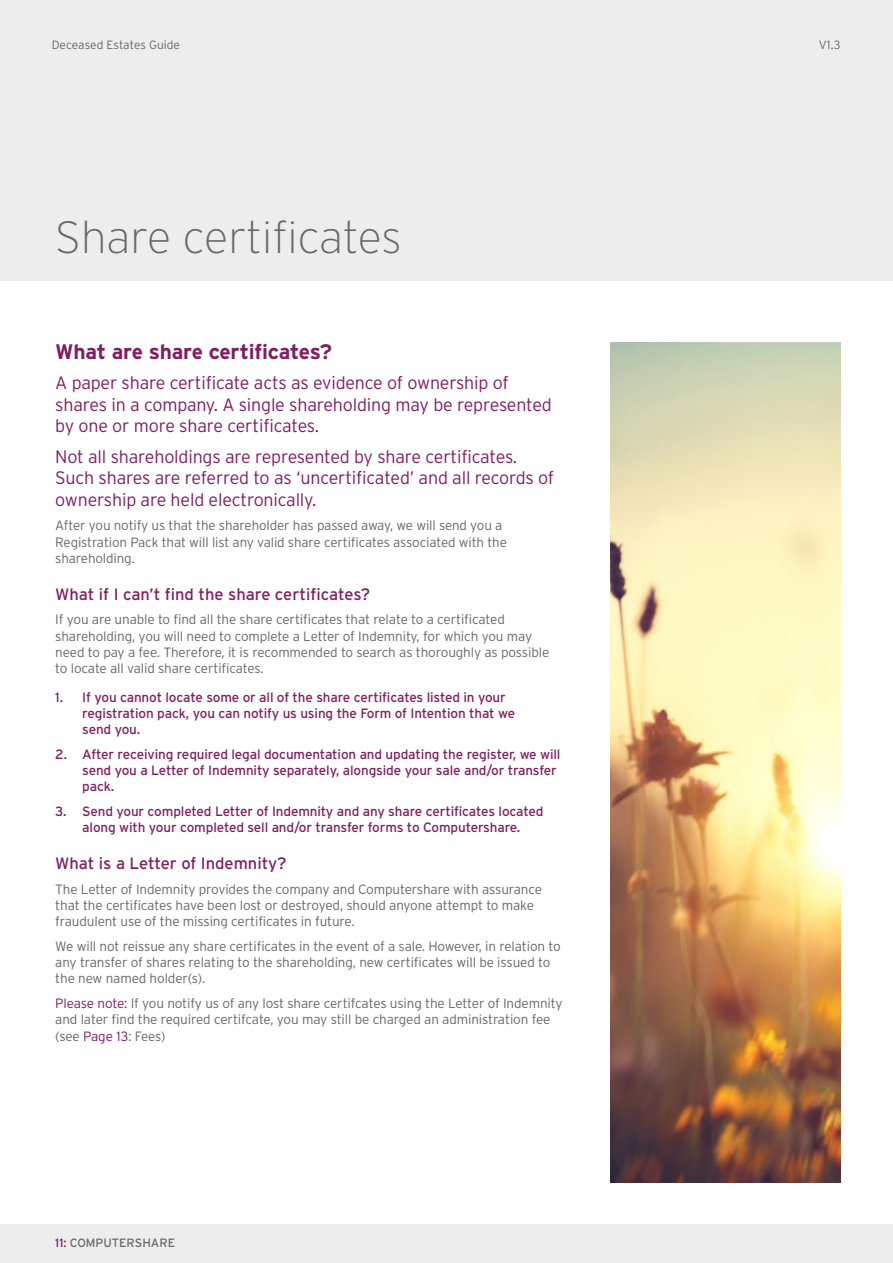
<style>
.page{position:relative;width:893px;height:1263px;background:#fff}
.page>*{position:absolute;margin:0;border:0;box-sizing:border-box;transform-origin:0 0}
.t1{font:200 45px "Interstate";color:#686868}
.t2{font:700 21px "Interstate";letter-spacing:-.01em;color:#7f1f61}
.t3{font:300 18px/21.6px "Interstate";letter-spacing:-.01em;color:#7f1f61}
.t4{font:16.5px "Interstate";color:#7f1f61}
.t5{font:300 13.5px/16.2px "Interstate";letter-spacing:-.01em;color:#686868}
.t6{font:13.5px/16.2px "Interstate";letter-spacing:-.01em;color:#7f1f61}
.t7{font:300 12px "Interstate";color:#686868}
.t8{font:12px "Interstate";color:#686868}
.s1{color:#7f1f61}
</style>
<div class="page">
<div style="left:0;top:1225px;width:893px;height:38px;background:#ededed"></div>
<div style="left:0;top:0;width:893px;height:281px;background:#ededed"></div>
<img style="left:610px;top:342px;width:230px;height:840px">
<p class="t7" style="left:52px;top:38px;width:130px">Deceased Estates Guide</p>
<p class="t7" style="left:819px;top:38px;width:23px">V1.3</p>
<h1 class="t1" style="left:55px;top:213px;width:348px">Share certificates</h1>
<h2 class="t2" style="left:55px;top:340px;width:278px">What are share certificates?</h2>
<h3 class="t3" style="left:55px;top:372px;width:498px">A paper share certificate acts as evidence of ownership of shares in a company. A single shareholding may be represented by one or more share certificates.</h3>
<h3 class="t3" style="left:55px;top:445px;width:500px">Not all shareholdings are represented by share certificates.<br>Such shares are referred to as ‘uncertificated’ and all records of ownership are held electronically.</h3>
<p class="t5" style="left:55px;top:517px;width:453px">After you notify us that the shareholder has passed away, we will send you a<br>Registration Pack that will list any valid share certificates associated with the shareholding.</p>
<p class="t4" style="left:55px;top:585px;width:317px">What if I can’t find the share certificates?</p>
<p class="t5" style="left:55px;top:611px;width:496px">If you are unable to find all the share certificates that relate to a certificated shareholding, you will need to complete a Letter of Indemnity, for which you may need to pay a fee. Therefore, it is recommended to search as thoroughly as possible to locate all valid share certificates.</p>
<p class="t6" style="left:82px;top:689px;width:434px;text-indent:-27px">1. If you cannot locate some or all of the share certificates listed in your registration pack, you can notify us using the Form of Intention that we send you.</p>
<p class="t6" style="left:82px;top:746px;width:480px;text-indent:-27px">2. After receiving required legal documentation and updating the register, we will send you a Letter of Indemnity separately, alongside your sale and/or transfer pack.</p>
<p class="t6" style="left:55px;top:803px;width:490px;text-align:center">3. Send your completed Letter of Indemnity and any share certificates located along with your completed sell and/or transfer forms to Computershare.</p>
<p class="t4" style="left:55px;top:854px;width:233px">What is a Letter of Indemnity?</p>
<p class="t5" style="left:55px;top:881px;width:488px">The Letter of Indemnity provides the company and Computershare with assurance that the certificates have been lost or destroyed, should anyone attempt to make fraudulent use of the missing certificates in future.</p>
<p class="t5" style="left:55px;top:938px;width:507px">We will not reissue any share certificates in the event of a sale. However, in relation to any transfer of shares relating to the shareholding, new certificates will be issued to the new named holder(s).</p>
<p class="t5" style="left:55px;top:995px;width:509px"><span class="s1">Please note:</span> If you notify us of any lost share certifcates using the Letter of Indemnity and later find the required certifcate, you may still be charged an administration fee (see <span class="s1">Page 13</span>: Fees)</p>
<p class="t8" style="left:55px;top:1236px;width:121px"><span class="s1">11:</span> COMPUTERSHARE</p>
</div>
